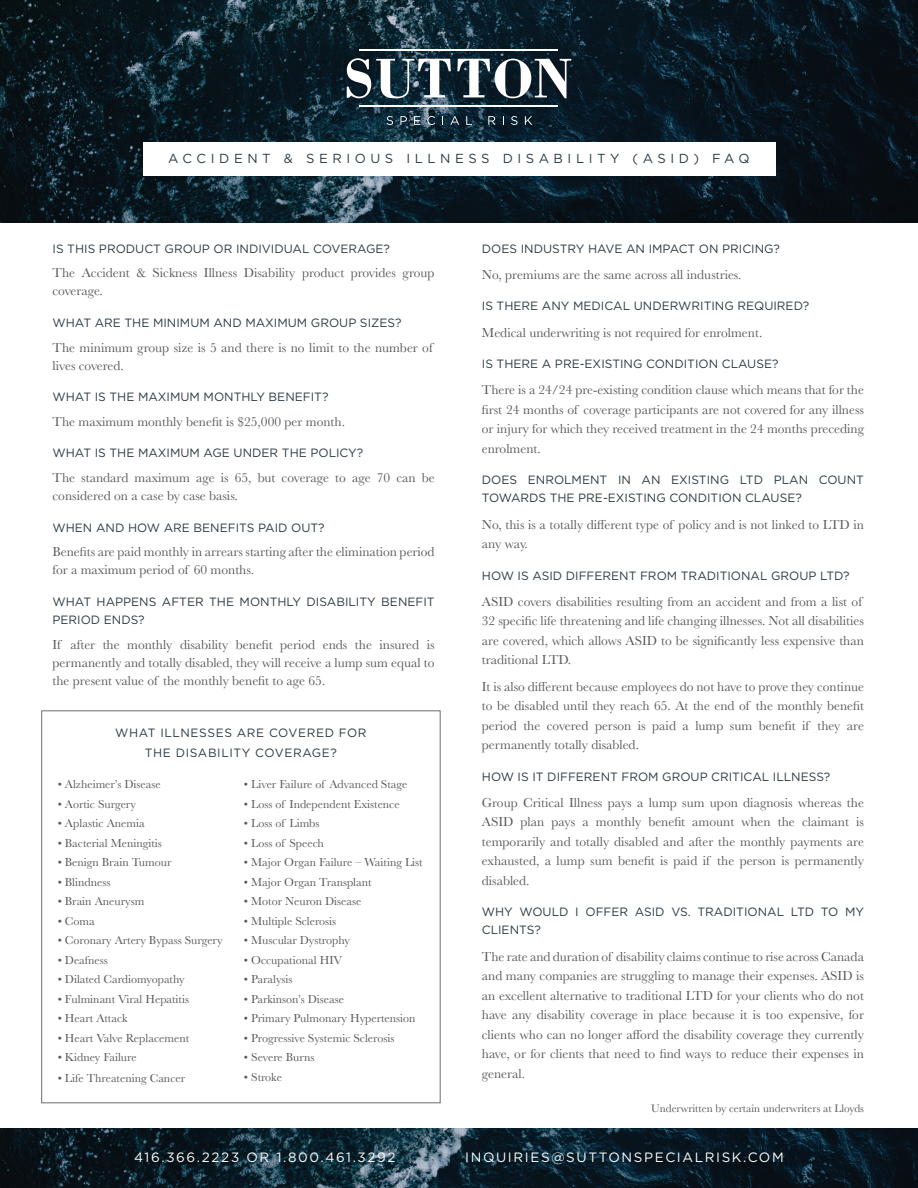
<style>
.page{position:relative;width:918px;height:1188px;background:#fff}
.page>*{position:absolute;margin:0;border:0;box-sizing:border-box;transform-origin:0 0}
.t1{font:13.5px/19.5px "Baskerville";color:#57585a}
.Bullets{font:13.5px "Gotham";letter-spacing:.12em;color:#fff}
.Bullets-2{font:13.05px "Gotham";letter-spacing:.35em;color:#2c3a43}
.t2{font:12px "Baskerville";color:#57585a}
.Paragraph_Style_2{font:12px/18px "Gotham";color:#2c3a43}
.Paragraph_Style_2-2{font:12px "Gotham";letter-spacing:.05em;color:#2c3a43}
.Paragraph_Style_1{font:12px "Gotham";color:#2c3a43}
.t3{font:11.25px "Baskerville";color:#57585a}
</style>
<div class="page">
<img style="left:0;top:0;width:918px;height:222px">
<svg style="left:347px;top:58px;width:104px;height:40px"></svg>
<svg style="left:457px;top:59px;width:114px;height:39px"></svg>
<hr style="left:360px;top:106px;width:198px;height:1px;background:#fff">
<hr style="left:360px;top:50px;width:198px;height:1px;background:#fff">
<svg style="left:387px;top:116px;width:6px;height:9px"></svg>
<svg style="left:400px;top:116px;width:7px;height:9px"></svg>
<svg style="left:414px;top:116px;width:6px;height:9px"></svg>
<svg style="left:427px;top:116px;width:8px;height:9px"></svg>
<svg style="left:450px;top:116px;width:9px;height:9px"></svg>
<svg style="left:466px;top:116px;width:6px;height:9px"></svg>
<svg style="left:488px;top:116px;width:8px;height:9px"></svg>
<svg style="left:511px;top:116px;width:7px;height:9px"></svg>
<svg style="left:525px;top:116px;width:7px;height:9px"></svg>
<div style="left:143px;top:142px;width:632px;height:34px;background:#fff"></div>
<img style="left:0;top:1129px;width:918px;height:59px">
<p class="Bullets-2" style="left:168px;top:150px;width:583px">ACCIDENT &amp; SERIOUS ILLNESS DISABILITY (ASID) FAQ</p>
<p class="Paragraph_Style_1" style="left:53px;top:241px;width:339px">IS THIS PRODUCT GROUP OR INDIVIDUAL COVERAGE?</p>
<p class="t1" style="left:53px;top:264px;width:384px;line-height:18px">The Accident &amp; Sickness Illness Disability product provides group coverage.</p>
<p class="Paragraph_Style_2" style="left:53px;top:313px;width:350px">WHAT ARE THE MINIMUM AND MAXIMUM GROUP SIZES?</p>
<p class="t1" style="left:53px;top:338px;width:382px;line-height:18px">The minimum group size is 5 and there is no limit to the number of lives covered.</p>
<p class="Paragraph_Style_2" style="left:53px;top:388px;width:277px">WHAT IS THE MAXIMUM MONTHLY BENEFIT?</p>
<p class="t1" style="left:53px;top:412px;width:294px">The maximum monthly benefit is $25,000 per month.</p>
<p class="Paragraph_Style_2" style="left:53px;top:444px;width:312px">WHAT IS THE MAXIMUM AGE UNDER THE POLICY?</p>
<p class="t1" style="left:53px;top:469px;width:384px;line-height:18px">The standard maximum age is 65, but coverage to age 70 can be considered on a case by case basis.</p>
<p class="Paragraph_Style_2" style="left:53px;top:518px;width:274px">WHEN AND HOW ARE BENEFITS PAID OUT?</p>
<p class="t1" style="left:53px;top:543px;width:384px;line-height:18px">Benefits are paid monthly in arrears starting after the elimination period for a maximum period of 60 months.</p>
<p class="Paragraph_Style_2" style="left:53px;top:592px;width:384px">WHAT HAPPENS AFTER THE MONTHLY DISABILITY BENEFIT<br>PERIOD ENDS?</p>
<p class="t1" style="left:53px;top:635px;width:384px;line-height:18px;text-align:justify">If after the monthly disability benefit period ends the insured is permanently and totally disabled, they will receive a lump sum equal to the present value of the monthly benefit to age 65.</p>
<p class="Paragraph_Style_2-2" style="left:115px;top:725px;width:253px">WHAT ILLNESSES ARE COVERED FOR</p>
<p class="Paragraph_Style_2-2" style="left:145px;top:745px;width:194px">THE DISABILITY COVERAGE?</p>
<p class="t2" style="left:58px;top:776px;width:105px">• Alzheimer’s Disease</p>
<p class="t2" style="left:58px;top:796px;width:80px">• Aortic Surgery</p>
<p class="t2" style="left:58px;top:815px;width:88px">• Aplastic Anemia</p>
<p class="t2" style="left:58px;top:835px;width:106px">• Bacterial Meningitis</p>
<p class="t2" style="left:58px;top:854px;width:115px">• Benign Brain Tumour</p>
<p class="t2" style="left:58px;top:874px;width:54px">• Blindness</p>
<p class="t2" style="left:58px;top:893px;width:88px">• Brain Aneurysm</p>
<p class="t2" style="left:58px;top:913px;width:39px">• Coma</p>
<p class="t2" style="left:58px;top:932px;width:166px">• Coronary Artery Bypass Surgery</p>
<p class="t2" style="left:58px;top:952px;width:52px">• Deafness</p>
<p class="t2" style="left:58px;top:971px;width:128px">• Dilated Cardiomyopathy</p>
<p class="t2" style="left:58px;top:991px;width:133px">• Fulminant Viral Hepatitis</p>
<p class="t2" style="left:58px;top:1010px;width:72px">• Heart Attack</p>
<p class="t2" style="left:58px;top:1030px;width:133px">• Heart Valve Replacement</p>
<p class="t2" style="left:58px;top:1049px;width:80px">• Kidney Failure</p>
<p class="t2" style="left:58px;top:1070px;width:129px">• Life Threatening Cancer</p>
<p class="t2" style="left:244px;top:776px;width:165px">• Liver Failure of Advanced Stage</p>
<p class="t2" style="left:244px;top:796px;width:157px">• Loss of Independent Existence</p>
<p class="t2" style="left:244px;top:815px;width:77px">• Loss of Limbs</p>
<p class="t2" style="left:244px;top:835px;width:82px">• Loss of Speech</p>
<p class="t2" style="left:244px;top:854px;width:180px">• Major Organ Failure – Waiting List</p>
<p class="t2" style="left:244px;top:874px;width:129px">• Major Organ Transplant</p>
<p class="t2" style="left:244px;top:893px;width:119px">• Motor Neuron Disease</p>
<p class="t2" style="left:244px;top:913px;width:94px">• Multiple Sclerosis</p>
<p class="t2" style="left:244px;top:932px;width:107px">• Muscular Dystrophy</p>
<p class="t2" style="left:244px;top:952px;width:100px">• Occupational HIV</p>
<p class="t2" style="left:244px;top:971px;width:50px">• Paralysis</p>
<p class="t2" style="left:244px;top:991px;width:102px">• Parkinson’s Disease</p>
<p class="t2" style="left:244px;top:1010px;width:173px">• Primary Pulmonary Hypertension</p>
<p class="t2" style="left:244px;top:1030px;width:152px">• Progressive Systemic Sclerosis</p>
<p class="t2" style="left:244px;top:1049px;width:72px">• Severe Burns</p>
<p class="t2" style="left:244px;top:1069px;width:40px">• Stroke</p>
<p class="Paragraph_Style_2" style="left:482px;top:239px;width:300px">DOES INDUSTRY HAVE AN IMPACT ON PRICING?</p>
<p class="t1" style="left:482px;top:265px;width:261px">No, premiums are the same across all industries.</p>
<p class="Paragraph_Style_2" style="left:482px;top:297px;width:329px">IS THERE ANY MEDICAL UNDERWRITING REQUIRED?</p>
<p class="t1" style="left:482px;top:323px;width:282px">Medical underwriting is not required for enrolment.</p>
<p class="Paragraph_Style_2" style="left:482px;top:355px;width:298px">IS THERE A PRE-EXISTING CONDITION CLAUSE?</p>
<p class="t1" style="left:482px;top:380px;width:384px;text-align:justify">There is a 24/24 pre-existing condition clause which means that for the first 24 months of coverage participants are not covered for any illness or injury for which they received treatment in the 24 months preceding enrolment.</p>
<p class="Paragraph_Style_2" style="left:482px;top:471px;width:384px">DOES ENROLMENT IN AN EXISTING LTD PLAN COUNT<br>TOWARDS THE PRE-EXISTING CONDITION CLAUSE?</p>
<p class="t1" style="left:482px;top:515px;width:384px">No, this is a totally different type of policy and is not linked to LTD in any way.</p>
<p class="Paragraph_Style_2" style="left:482px;top:566px;width:369px">HOW IS ASID DIFFERENT FROM TRADITIONAL GROUP LTD?</p>
<p class="t1" style="left:482px;top:592px;width:384px">ASID covers disabilities resulting from an accident and from a list of 32 specific life threatening and life changing illnesses. Not all disabilities are covered, which allows ASID to be significantly less expensive than traditional LTD.</p>
<p class="t1" style="left:482px;top:677px;width:384px;text-align:justify">It is also different because employees do not have to prove they continue to be disabled until they reach 65. At the end of the monthly benefit period the covered person is paid a lump sum benefit if they are permanently totally disabled.</p>
<p class="Paragraph_Style_2" style="left:482px;top:767px;width:350px">HOW IS IT DIFFERENT FROM GROUP CRITICAL ILLNESS?</p>
<p class="t1" style="left:482px;top:793px;width:384px;text-align:justify">Group Critical Illness pays a lump sum upon diagnosis whereas the ASID plan pays a monthly benefit amount when the claimant is temporarily and totally disabled and after the monthly payments are exhausted, a lump sum benefit is paid if the person is permanently disabled.</p>
<p class="Paragraph_Style_2" style="left:482px;top:903px;width:384px">WHY WOULD I OFFER ASID VS. TRADITIONAL LTD TO MY<br>CLIENTS?</p>
<p class="t1" style="left:482px;top:947px;width:384px;text-align:justify">The rate and duration of disability claims continue to rise across Canada and many companies are struggling to manage their expenses. ASID is an excellent alternative to traditional LTD for your clients who do not have any disability coverage in place because it is too expensive, for clients who can no longer afford the disability coverage they currently have, or for clients that need to find ways to reduce their expenses in general.</p>
<p class="t3" style="left:651px;top:1102px;width:214px">Underwritten by certain underwriters at Lloyds</p>
<p class="Bullets" style="left:134px;top:1149px;width:263px">416.366.2223 OR 1.800.461.3292</p>
<p class="Bullets" style="left:465px;top:1149px;width:320px">INQUIRIES@SUTTONSPECIALRISK.COM</p>
</div>
